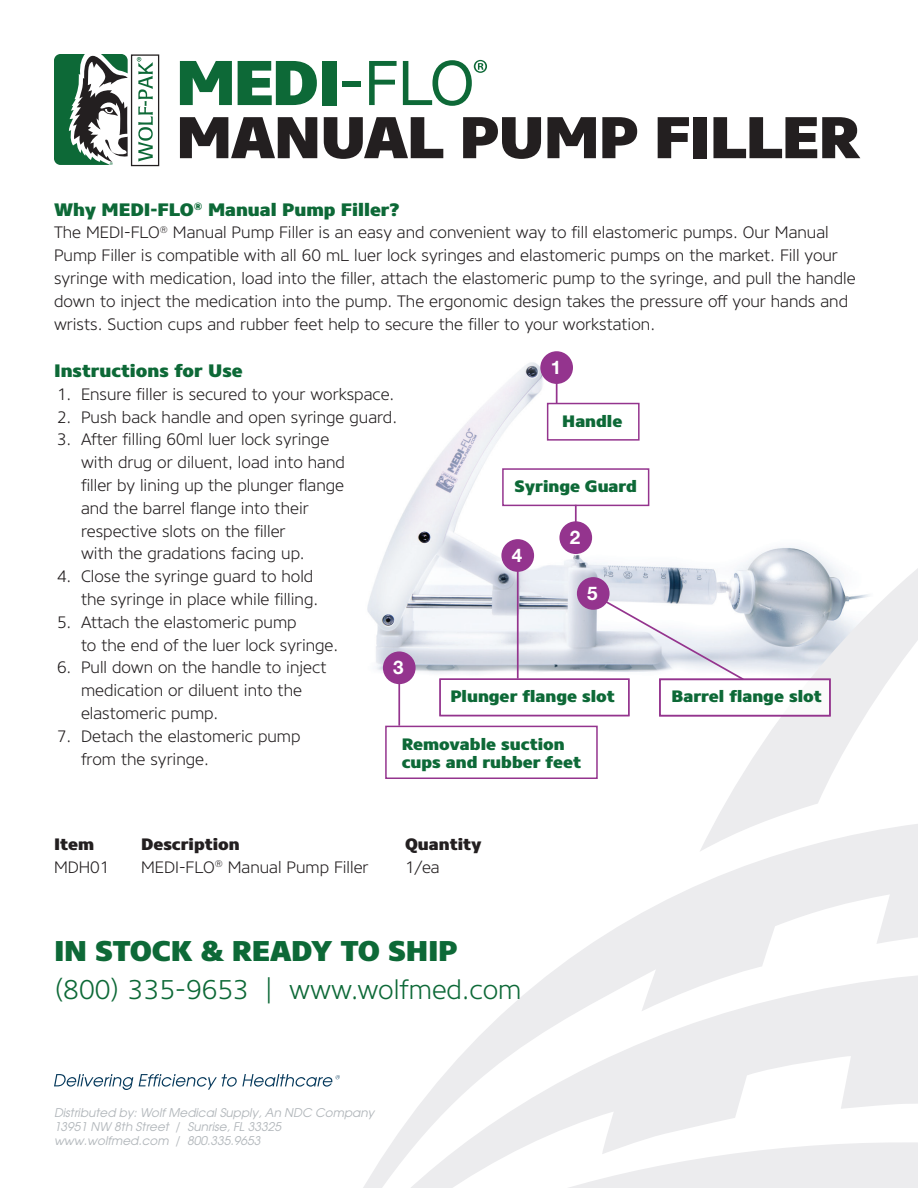
<style>
.page{position:relative;width:918px;height:1188px;background:#fff}
.page>*{position:absolute;margin:0;border:0;box-sizing:border-box;transform-origin:0 0}
.t1{font:800 58.65px "Core Sans N85";letter-spacing:-.02em;color:#231f20}
.t2{font:800 28.5px "Core Sans N85";letter-spacing:-.01em;color:#0d6937}
.t3{font:300 27px "Core Sans N35";color:#0d6937}
.t4{font:700 18.75px "Helvetica Neue LT Std";color:#fff}
.t5{font:800 18px "Core Sans N85";color:#0d6937}
.t6{font:300 16.5px/22.8px "Core Sans N35";color:#231f20}
.t7{font:800 16.5px/18.8px "Core Sans N85";color:#0d6937}
.t8{font:800 16.5px "Core Sans N85";color:#231f20}
.t9{font:italic 12px/14.4px "Avant Garde";color:#b2b7bb}
.s1{font-style:normal}
</style>
<div class="page">
<svg style="left:54px;top:1074px;width:79px;height:16px"></svg>
<svg style="left:139px;top:1074px;width:155px;height:16px"></svg>
<img style="left:460px;top:351px;width:180px;height:80px">
<svg style="left:295px;top:431px;width:623px;height:757px"></svg>
<div style="left:894px;top:693px;width:24px;height:111px;background:#fff"></div>
<svg style="left:137px;top:57px;width:16px;height:105px"></svg>
<div style="left:131px;top:54px;width:28px;height:112px;border:1px solid #231f20"></div>
<svg style="left:54px;top:54px;width:74px;height:111px"></svg>
<svg style="left:180px;top:61px;width:52px;height:44px"></svg>
<svg style="left:238px;top:61px;width:79px;height:44px"></svg>
<div style="left:322px;top:61px;width:15px;height:44px;background:#0d6937"></div>
<div style="left:342px;top:81px;width:18px;height:6px;background:#0d6937"></div>
<svg style="left:369px;top:61px;width:28px;height:44px"></svg>
<svg style="left:403px;top:60px;width:84px;height:46px"></svg>
<div style="left:439px;top:678px;width:191px;height:38px;background:#fff"></div>
<div style="left:547px;top:403px;width:93px;height:38px;border:2px solid #94348e"></div>
<hr style="left:556px;top:368px;width:2px;height:35px;background:#94348e">
<div style="left:383px;top:651px;width:33px;height:33px;background:#94348e;border-radius:50%"></div>
<div style="left:502px;top:468px;width:147px;height:38px;border:2px solid #94348e"></div>
<div style="left:439px;top:678px;width:191px;height:38px;border:2px solid #94348e"></div>
<div style="left:385px;top:726px;width:213px;height:53px;border:2px solid #94348e"></div>
<hr style="left:398px;top:677px;width:2px;height:49px;background:#94348e">
<div style="left:501px;top:539px;width:33px;height:33px;background:#94348e;border-radius:50%"></div>
<div style="left:540px;top:351px;width:33px;height:33px;background:#94348e;border-radius:50%"></div>
<div style="left:659px;top:679px;width:172px;height:37px;background:#fff"></div>
<div style="left:659px;top:678px;width:172px;height:39px;border:2px solid #94348e"></div>
<svg style="left:592px;top:593px;width:154px;height:89px"></svg>
<div style="left:577px;top:577px;width:33px;height:33px;background:#94348e;border-radius:50%"></div>
<hr style="left:517px;top:567px;width:2px;height:112px;background:#94348e">
<hr style="left:575px;top:505px;width:2px;height:32px;background:#94348e">
<div style="left:559px;top:521px;width:33px;height:33px;background:#94348e;border-radius:50%"></div>
<h1 class="t1" style="left:176px;top:100px;width:686px">MANUAL PUMP FILLER</h1>
<p class="t5" style="left:54px;top:198px;width:348px">Why MEDI-FLO<sup>®</sup> Manual Pump Filler?</p>
<p class="t6" style="left:54px;top:221px;width:803px">The MEDI-FLO<sup>®</sup> Manual Pump Filler is an easy and convenient way to fill elastomeric pumps. Our Manual Pump Filler is compatible with all 60 mL luer lock syringes and elastomeric pumps on the market. Fill your syringe with medication, load into the filler, attach the elastomeric pump to the syringe, and pull the handle down to inject the medication into the pump. The ergonomic design takes the pressure off your hands and wrists. Suction cups and rubber feet help to secure the filler to your workstation.</p>
<p class="t5" style="left:54px;top:359px;width:190px">Instructions for Use</p>
<p class="t6" style="left:57px;top:383px;width:339px">1. Ensure filler is secured to your workspace.</p>
<p class="t6" style="left:57px;top:406px;width:342px">2. Push back handle and open syringe guard.</p>
<p class="t6" style="left:81px;top:428px;width:265px;text-indent:-24px">3. After filling 60ml luer lock syringe with drug or diluent, load into hand filler by lining up the plunger flange and the barrel flange into their respective slots on the filler<br>with the gradations facing up.</p>
<p class="t6" style="left:57px;top:565px;width:263px;text-align:right">4. Close the syringe guard to hold the syringe in place while filling.</p>
<p class="t6" style="left:81px;top:611px;width:259px;text-indent:-24px">5. Attach the elastomeric pump<br>to the end of the luer lock syringe.</p>
<p class="t6" style="left:81px;top:656px;width:247px;text-indent:-24px">6. Pull down on the handle to inject medication or diluent into the elastomeric pump.</p>
<p class="t6" style="left:81px;top:725px;width:221px;text-indent:-24px">7. Detach the elastomeric pump from the syringe.</p>
<p class="t4" style="left:551px;top:355px;width:12px">1</p>
<p class="t7" style="left:562px;top:412px;width:62px">Handle</p>
<p class="t7" style="left:515px;top:477px;width:124px">Syringe Guard</p>
<p class="t4" style="left:570px;top:526px;width:12px">2</p>
<p class="t4" style="left:512px;top:543px;width:12px">4</p>
<p class="t4" style="left:587px;top:581px;width:12px">5</p>
<p class="t4" style="left:393px;top:656px;width:12px">3</p>
<p class="t7" style="left:450px;top:687px;width:166px">Plunger flange slot</p>
<p class="t7" style="left:402px;top:734px;width:181px">Removable suction cups and rubber feet</p>
<p class="t7" style="left:672px;top:687px;width:152px">Barrel flange slot</p>
<p class="t8" style="left:54px;top:834px;width:42px">Item</p>
<p class="t8" style="left:141px;top:834px;width:100px">Description</p>
<p class="t8" style="left:405px;top:834px;width:78px">Quantity</p>
<p class="t6" style="left:54px;top:856px;width:57px">MDH01</p>
<p class="t6" style="left:141px;top:856px;width:229px">MEDI-FLO<sup>®</sup> Manual Pump Filler</p>
<p class="t6" style="left:405px;top:856px;width:36px">1/ea</p>
<h2 class="t2" style="left:54px;top:932px;width:405px">IN STOCK &amp; READY TO SHIP</h2>
<h3 class="t3" style="left:54px;top:972px;width:469px">(800) 335-9653 | www.wolfmed.com</h3>
<p class="t9" style="left:54px;top:1105px;width:322px">Distributed by: Wolf Medical Supply, An NDC Company<br>13951 NW 8th Street <span class="s1">/</span> Sunrise, FL 33325 www.wolfmed.com <span class="s1">/</span> 800.335.9653</p>
</div>
